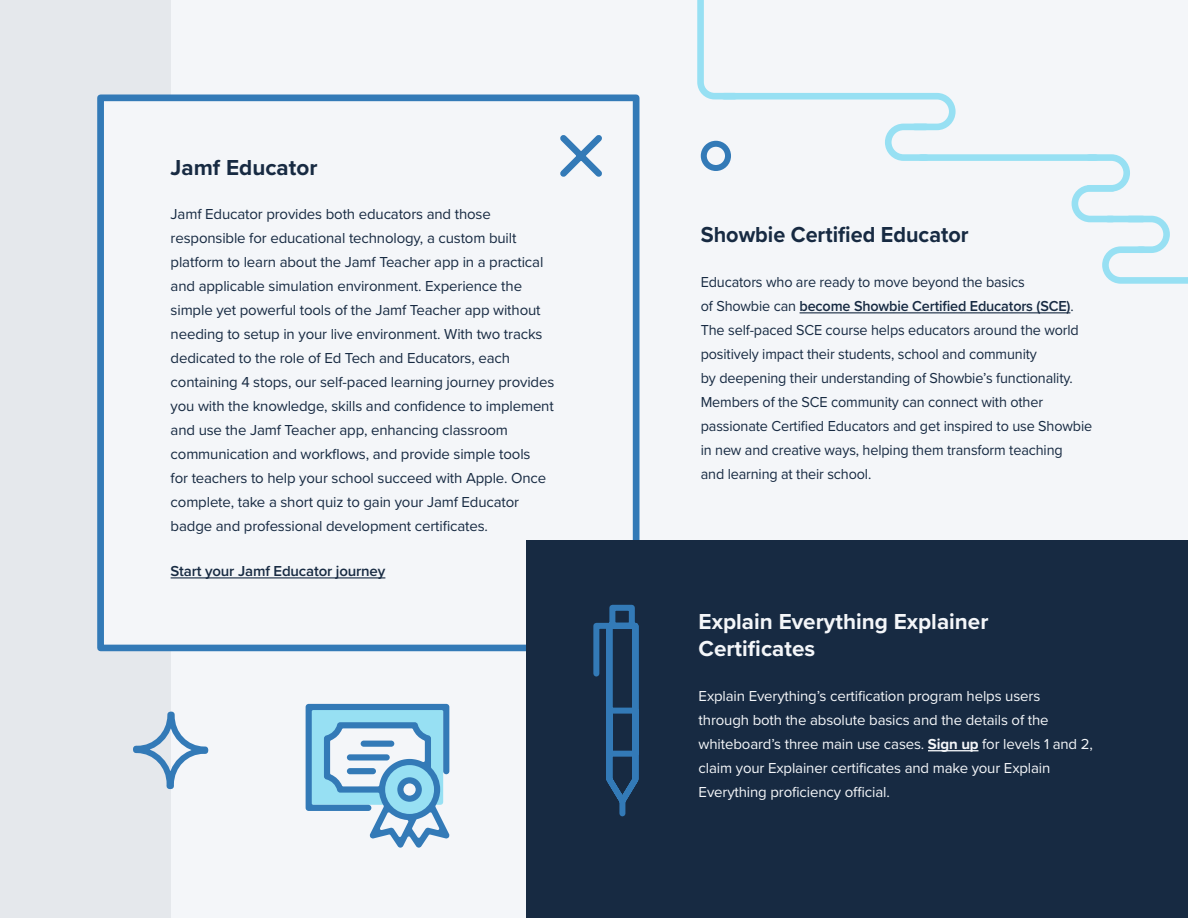
<style>
.page{position:relative;width:1188px;height:918px;background:#f4f6f9}
.page>*{position:absolute;margin:0;border:0;box-sizing:border-box;transform-origin:0 0}
.t1{font:700 22.5px/27px "Proxima Nova";color:#f4f6f9}
.t2{font:700 22.5px "Proxima Nova";color:#172a42;scale:.96 1}
.t3{font:700 22.5px "Proxima Nova";color:#172a42}
.t4{font:15px/24px "Proxima Nova";letter-spacing:-.01em;color:#172a42}
.t5{font:15px/24px "Proxima Nova";letter-spacing:-.01em;color:#172a42;scale:.96 1}
.t6{font:15px/24px "Proxima Nova";letter-spacing:-.01em;color:#f4f6f9}
.t7{font:600 15px "Proxima Nova";letter-spacing:-.01em;color:#172a42}
.s1{font-weight:600}
.s2{font-weight:700}
</style>
<div class="page">
<div style="left:0;top:0;width:171px;height:918px;background:#e5e8ec"></div>
<svg style="left:105px;top:103px;width:281px;height:540px"></svg>
<div style="left:97px;top:95px;width:542px;height:556px;border:7px solid #337ab7"></div>
<div style="left:526px;top:540px;width:662px;height:378px;background:#172a42"></div>
<hr style="left:800px;top:312px;width:270px;height:1px;background:#172a42">
<hr style="left:928px;top:750px;width:50px;height:1px;background:#f4f6f9">
<div style="left:921px;top:154px;width:174px;height:7px;background:#97e0f3"></div>
<svg style="left:1068px;top:154px;width:120px;height:130px"></svg>
<svg style="left:697px;top:0;width:262px;height:164px"></svg>
<svg style="left:560px;top:135px;width:42px;height:42px"></svg>
<hr style="left:171px;top:577px;width:214px;height:1px;background:#172a42">
<svg style="left:306px;top:704px;width:144px;height:144px"></svg>
<svg style="left:593px;top:604px;width:46px;height:213px"></svg>
<svg style="left:133px;top:711px;width:76px;height:79px"></svg>
<div style="left:701px;top:141px;width:30px;height:30px;border:6px solid #337ab7;border-radius:50%"></div>
<p class="t3" style="left:171px;top:151px;width:148px">Jamf Educator</p>
<p class="t4" style="left:171px;top:202px;width:385px">Jamf Educator provides both educators and those responsible for educational technology, a custom built platform to learn about the Jamf Teacher app in a practical and applicable simulation environment. Experience the simple yet powerful tools of the Jamf Teacher app without needing to setup in your live environment. With two tracks dedicated to the role of Ed Tech and Educators, each containing 4 stops, our self-paced learning journey provides you with the knowledge, skills and confidence to implement and use the Jamf Teacher app, enhancing classroom communication and workflows, and provide simple tools<br>for teachers to help your school succeed with Apple. Once complete, take a short quiz to gain your Jamf Educator badge and professional development certificates.</p>
<p class="t7" style="left:171px;top:560px;width:216px">Start your Jamf Educator journey</p>
<p class="t2" style="left:701px;top:218px;width:280px">Showbie Certified Educator</p>
<p class="t5" style="left:701px;top:269px;width:409px">Educators who are ready to move beyond the basics<br>of Showbie can <span class="s1">become Showbie Certified Educators (SCE)</span>.<br>The self-paced SCE course helps educators around the world positively impact their students, school and community<br>by deepening their understanding of Showbie’s functionality.<br>Members of the SCE community can connect with other passionate Certified Educators and get inspired to use Showbie in new and creative ways, helping them transform teaching<br>and learning at their school.</p>
<p class="t1" style="left:699px;top:608px;width:291px">Explain Everything Explainer<br>Certificates</p>
<p class="t6" style="left:699px;top:683px;width:396px">Explain Everything’s certification program helps users through both the absolute basics and the details of the whiteboard’s three main use cases. <span class="s2">Sign up</span> for levels 1 and 2, claim your Explainer certificates and make your Explain Everything proficiency official.</p>
</div>
